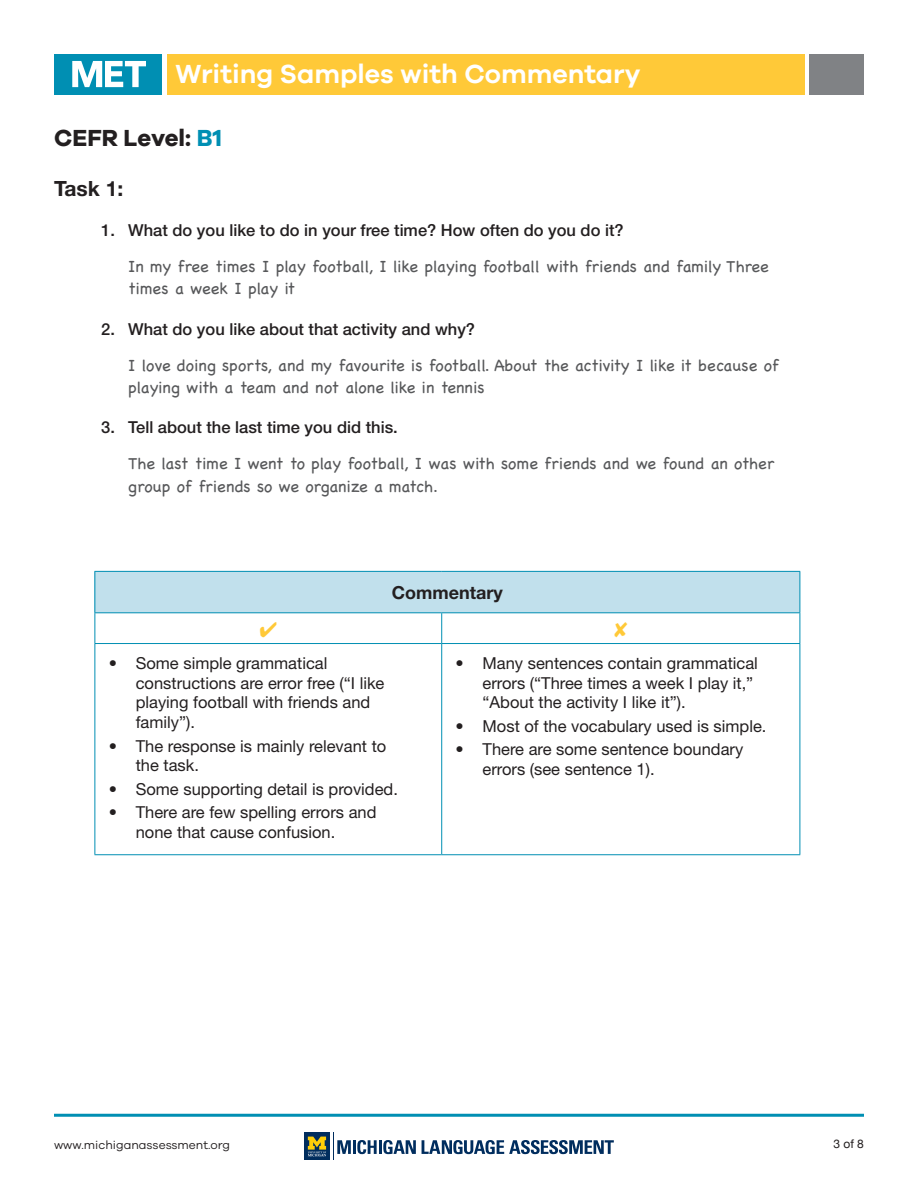
<style>
.page{position:relative;width:918px;height:1188px;background:#fff}
.page>*{position:absolute;margin:0;border:0;box-sizing:border-box;transform-origin:0 0}
.t1{font:600 27px "Galano Grotesque";color:#fff}
.t2{font:700 24px "Galano Grotesque";color:#231f20}
.t3{font:700 21px "Helvetica Neue LT Std";color:#231f20}
.t4{font:700 18px "Helvetica Neue LT Std";color:#231f20}
.t5{font:16.5px/19.8px "Helvetica Neue LT Std";color:#231f20}
.t6{font:16.5px/22.5px "Chalkboard";color:#57585a}
.t7{font:500 16.5px "Helvetica Neue LT Std";color:#231f20}
.t8{font:12px "Galano Grotesque";color:#231f20}
.t9{font:12px "Helvetica Neue";color:#231f20}
.s1{color:#008fb3}
</style>
<div class="page">
<div style="left:54px;top:54px;width:108px;height:40px;background:#008fb3"></div>
<svg style="left:304px;top:1133px;width:26px;height:27px"></svg>
<svg style="left:308px;top:1137px;width:18px;height:19px"></svg>
<hr style="left:353px;top:1140px;width:3px;height:14px;background:#002d5e">
<svg style="left:357px;top:1140px;width:20px;height:14px"></svg>
<hr style="left:379px;top:1140px;width:3px;height:14px;background:#002d5e">
<svg style="left:383px;top:1140px;width:33px;height:14px"></svg>
<svg style="left:422px;top:1140px;width:192px;height:14px"></svg>
<svg style="left:333px;top:1133px;width:18px;height:27px"></svg>
<hr style="left:54px;top:1114px;width:810px;height:3px;background:#008fb3">
<div style="left:810px;top:54px;width:54px;height:40px;background:#808285"></div>
<div style="left:167px;top:54px;width:638px;height:40px;background:#ffc938"></div>
<svg style="left:72px;top:61px;width:74px;height:26px"></svg>
<div style="left:95px;top:571px;width:705px;height:42px;background:#c1e0ec"></div>
<hr style="left:94px;top:571px;width:348px;height:1px;background:#008fb3">
<hr style="left:94px;top:572px;width:1px;height:40px;background:#008fb3">
<hr style="left:442px;top:571px;width:358px;height:1px;background:#008fb3">
<hr style="left:800px;top:572px;width:1px;height:40px;background:#008fb3">
<hr style="left:94px;top:613px;width:1px;height:30px;background:#008fb3">
<hr style="left:800px;top:613px;width:1px;height:30px;background:#008fb3">
<hr style="left:94px;top:644px;width:1px;height:210px;background:#008fb3">
<hr style="left:800px;top:644px;width:1px;height:210px;background:#008fb3">
<hr style="left:94px;top:612px;width:348px;height:1px;background:#008fb3">
<hr style="left:442px;top:612px;width:358px;height:1px;background:#008fb3">
<hr style="left:441px;top:613px;width:1px;height:30px;background:#008fb3">
<hr style="left:94px;top:643px;width:348px;height:1px;background:#008fb3">
<hr style="left:442px;top:643px;width:358px;height:1px;background:#008fb3">
<hr style="left:441px;top:644px;width:1px;height:210px;background:#008fb3">
<hr style="left:94px;top:854px;width:348px;height:1px;background:#008fb3">
<hr style="left:442px;top:854px;width:358px;height:1px;background:#008fb3">
<h1 class="t1" style="left:176px;top:58px;width:467px">Writing Samples with Commentary</h1>
<h2 class="t2" style="left:54px;top:123px;width:170px">CEFR Level: <span class="s1">B1</span></h2>
<p class="t3" style="left:54px;top:175px;width:71px">Task 1:</p>
<p class="t7" style="left:101px;top:220px;width:524px">1. What do you like to do in your free time? How often do you do it?</p>
<p class="t6" style="left:128px;top:255px;width:642px">In my free times I play football, I like playing football with friends and family Three times a week I play it</p>
<p class="t7" style="left:101px;top:319px;width:375px">2. What do you like about that activity and why?</p>
<p class="t6" style="left:128px;top:354px;width:652px">I love doing sports, and my favourite is football. About the activity I like it because of playing with a team and not alone like in tennis</p>
<p class="t7" style="left:101px;top:417px;width:298px">3. Tell about the last time you did this.</p>
<p class="t6" style="left:128px;top:452px;width:648px">The last time I went to play football, I was with some friends and we found an other group of friends so we organize a match.</p>
<p class="t4" style="left:392px;top:581px;width:112px">Commentary</p>
<p class="t5" style="left:136px;top:653px;width:250px;text-indent:-27px">• Some simple grammatical constructions are error free (“I like playing football with friends and family”).</p>
<p class="t5" style="left:136px;top:736px;width:252px;text-indent:-27px">• The response is mainly relevant to the task.</p>
<p class="t5" style="left:109px;top:779px;width:291px">• Some supporting detail is provided.</p>
<p class="t5" style="left:136px;top:802px;width:242px;text-indent:-27px">• There are few spelling errors and none that cause confusion.</p>
<p class="t5" style="left:483px;top:653px;width:277px;text-indent:-27px">• Many sentences contain grammatical errors (“Three times a week I play it,” “About the activity I like it”).</p>
<p class="t5" style="left:456px;top:716px;width:312px">• Most of the vocabulary used is simple.</p>
<p class="t5" style="left:483px;top:739px;width:262px;text-indent:-27px">• There are some sentence boundary errors (see sentence 1).</p>
<p class="t8" style="left:54px;top:1137px;width:178px">www.michiganassessment.org</p>
<p class="t9" style="left:834px;top:1135px;width:32px">3 of 8</p>
</div>
